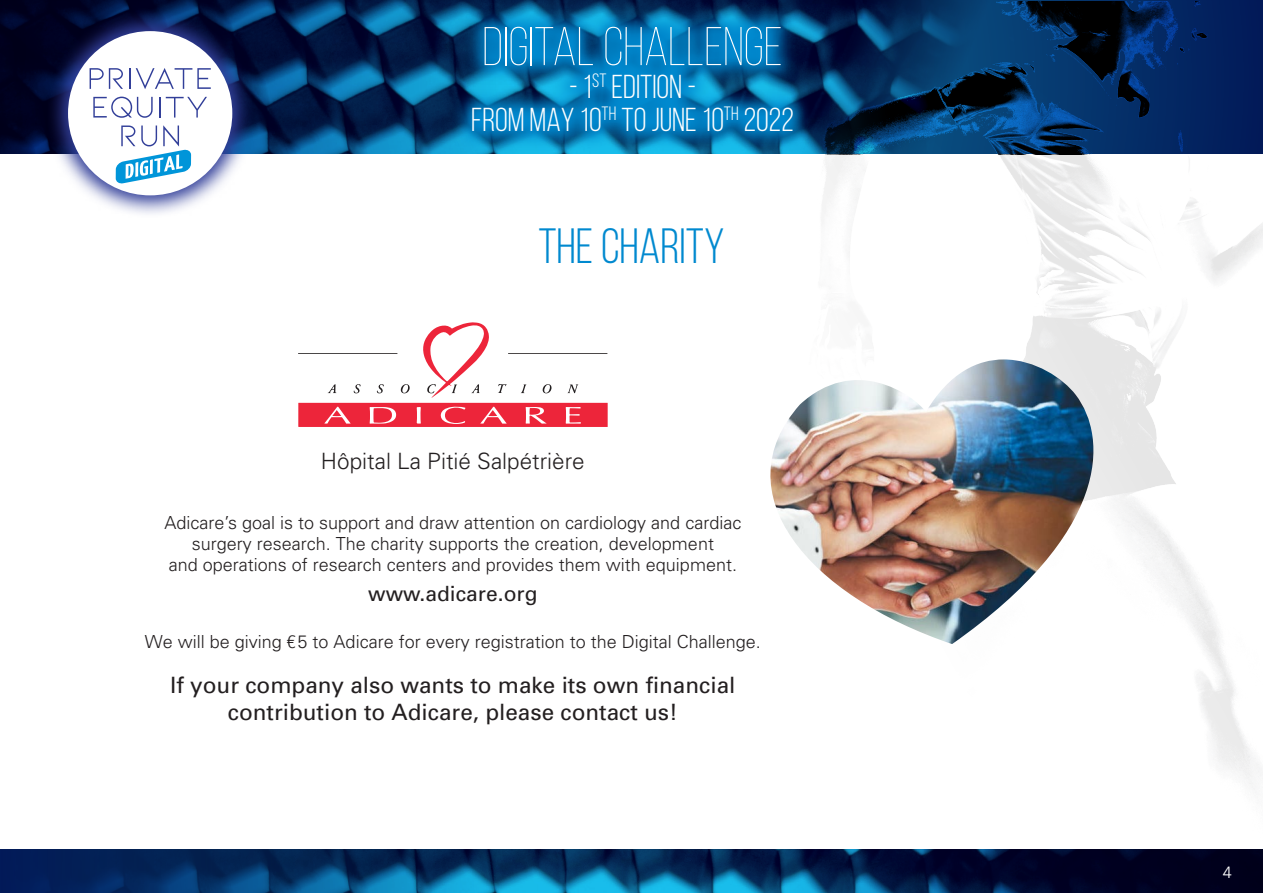
<style>
.page{position:relative;width:1263px;height:893px;background:#fff}
.page>*{position:absolute;margin:0;border:0;box-sizing:border-box;transform-origin:0 0}
.t1{font:300 54.45px "Bebas Neue";color:#fff}
.t2{font:49.5px "Bebas Neue";color:#0089cf}
.t3{font:33.15px/33px "Bebas Neue";color:#fff;text-align:center}
.t4{font:22.5px "Univers";color:#231f20}
.t5{font:300 22.5px "Univers";color:#231f20}
.t6{font:21px "Univers";color:#231f20}
.t7{font:300 18px "Univers";color:#231f20}
.t8{font:300 16.5px "Univers";color:#fff}
.s1{font-family:"Linotype Euro Font Gto P";font-weight:400}
</style>
<div class="page">
<img style="left:505px;top:153px;width:758px;height:637px">
<svg style="left:0;top:0;width:1263px;height:153px;background:#042c5a"></svg>
<svg style="left:45px;top:8px;width:210px;height:206px"></svg>
<div style="left:68px;top:31px;width:164px;height:164px;background:#fff;border-radius:50%"></div>
<svg style="left:90px;top:68px;width:33px;height:21px"></svg>
<hr style="left:129px;top:68px;width:2px;height:21px;background:#323f99">
<svg style="left:136px;top:68px;width:75px;height:21px"></svg>
<svg style="left:93px;top:97px;width:60px;height:21px"></svg>
<hr style="left:159px;top:97px;width:2px;height:21px;background:#323f99">
<svg style="left:166px;top:97px;width:41px;height:21px"></svg>
<svg style="left:116px;top:125px;width:75px;height:59px"></svg>
<svg style="left:452px;top:7px;width:360px;height:144px;background:#0473ae"></svg>
<svg style="left:0;top:849px;width:1263px;height:44px;background:#052d59"></svg>
<svg style="left:298px;top:322px;width:310px;height:105px"></svg>
<img style="left:744px;top:355px;width:366px;height:289px">
<h1 class="t1" style="left:482px;top:17px;width:302px">DIGITAL CHALLENGE</h1>
<h3 class="t3" style="left:471px;top:70px;width:324px">- 1<sup>ST</sup> EDITION -<br>FROM MAY 10<sup>TH</sup> TO JUNE 10<sup>TH</sup> 2022</h3>
<p class="t2" style="left:538px;top:219px;width:188px">THE CHARITY</p>
<p class="t5" style="left:321px;top:447px;width:265px">Hôpital La Pitié Salpétrière</p>
<p class="t7" style="left:164px;top:512px;width:578px">Adicare’s goal is to support and draw attention on cardiology and cardiac</p>
<p class="t7" style="left:192px;top:533px;width:524px">surgery research. The charity supports the creation, development</p>
<p class="t7" style="left:169px;top:554px;width:570px">and operations of research centers and provides them with equipment.</p>
<p class="t6" style="left:368px;top:581px;width:171px">www.adicare.org</p>
<p class="t7" style="left:145px;top:631px;width:617px">We will be giving <span class="s1">m</span> 5 to Adicare for every registration to the Digital Challenge.</p>
<p class="t4" style="left:170px;top:671px;width:567px">If your company also wants to make its own financial</p>
<p class="t4" style="left:228px;top:698px;width:452px">contribution to Adicare, please contact us!</p>
<p class="t8" style="left:1223px;top:862px;width:11px">4</p>
</div>
